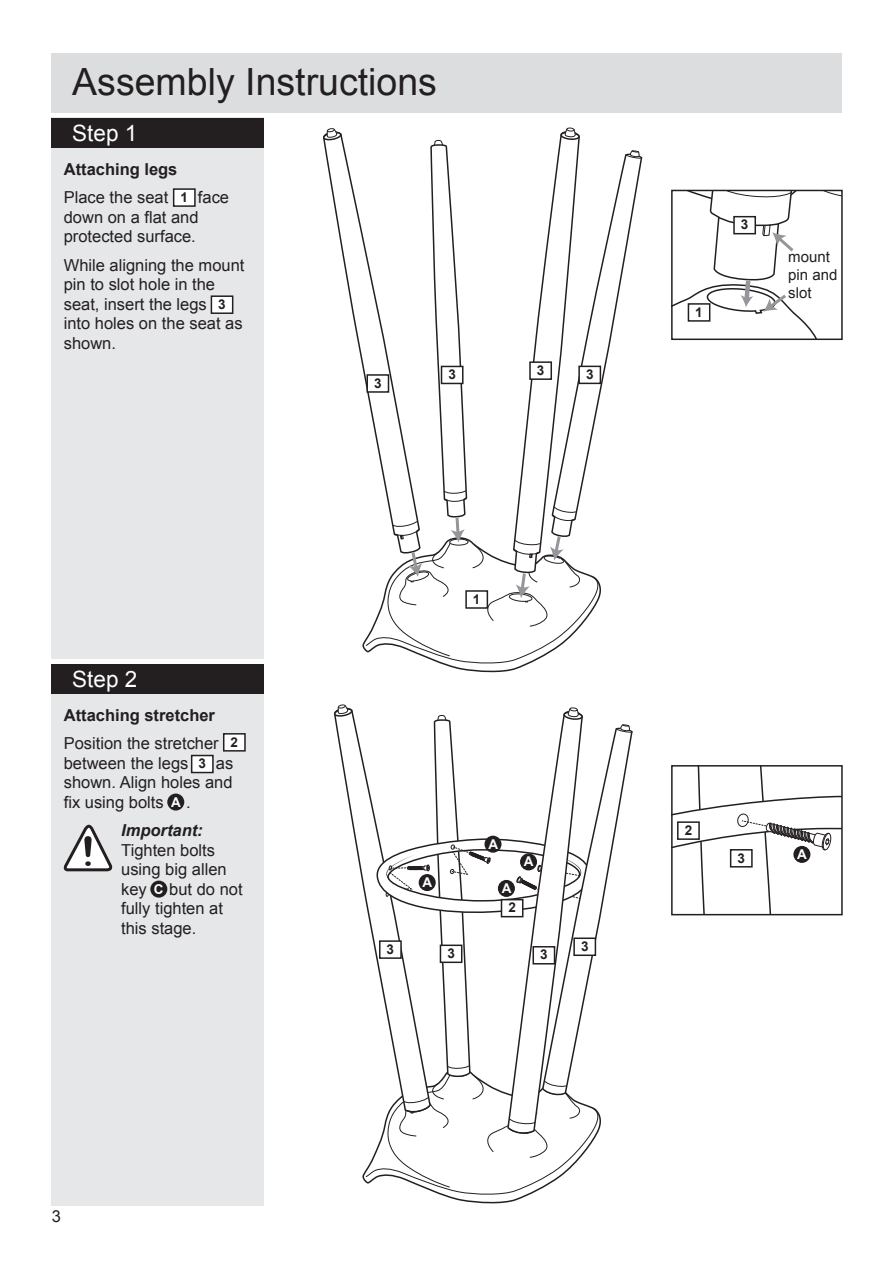
<style>
.page{position:relative;width:893px;height:1263px;background:#fff}
.page>*{position:absolute;margin:0;border:0;box-sizing:border-box;transform-origin:0 0}
.t1{font:37.5px "Arial";color:#231f20}
.t2{font:22.5px "Arial";color:#fff}
.t3{font:16.5px/19.5px "Arial";color:#231f20}
.t4{font:700 16.5px "Arial";color:#231f20}
.t5{font:italic 700 16.5px "Arial";color:#231f20}
.t6{font:15px/18px "Arial";color:#231f20}
.t7{font:700 13.5px "Arial";color:#231f20}
.t8{font:700 13.5px "Arial";color:#fff}
</style>
<div class="page">
<div style="left:51px;top:53px;width:791px;height:59px;background:#dcdddf"></div>
<svg style="left:323px;top:127px;width:320px;height:546px"></svg>
<svg style="left:334px;top:704px;width:299px;height:500px"></svg>
<svg style="left:674px;top:768px;width:166px;height:144px"></svg>
<div style="left:671px;top:765px;width:172px;height:150px;border:2px solid #231f20"></div>
<div style="left:51px;top:118px;width:213px;height:541px;background:#e6e7e9"></div>
<div style="left:51px;top:118px;width:213px;height:30px;background:#231f20"></div>
<div style="left:51px;top:694px;width:213px;height:511px;background:#e6e7e9"></div>
<div style="left:51px;top:664px;width:213px;height:30px;background:#231f20"></div>
<svg style="left:672px;top:190px;width:170px;height:149px"></svg>
<div style="left:465px;top:590px;width:23px;height:19px;background:#fff;border:2px solid #231f20"></div>
<div style="left:173px;top:188px;width:23px;height:19px;background:#fff;border:2px solid #231f20"></div>
<div style="left:223px;top:733px;width:23px;height:19px;background:#fff;border:2px solid #231f20"></div>
<div style="left:191px;top:755px;width:23px;height:18px;background:#fff;border:2px solid #231f20"></div>
<div style="left:211px;top:295px;width:22px;height:19px;background:#fff;border:2px solid #231f20"></div>
<div style="left:688px;top:303px;width:22px;height:19px;background:#fff;border:2px solid #231f20"></div>
<div style="left:441px;top:366px;width:22px;height:18px;background:#fff;border:2px solid #231f20"></div>
<div style="left:366px;top:374px;width:23px;height:19px;background:#fff;border:2px solid #231f20"></div>
<div style="left:529px;top:361px;width:23px;height:19px;background:#fff;border:2px solid #231f20"></div>
<div style="left:573px;top:937px;width:23px;height:19px;background:#fff;border:2px solid #231f20"></div>
<div style="left:730px;top:849px;width:23px;height:18px;background:#fff;border:2px solid #231f20"></div>
<div style="left:532px;top:946px;width:23px;height:18px;background:#fff;border:2px solid #231f20"></div>
<div style="left:440px;top:944px;width:22px;height:19px;background:#fff;border:2px solid #231f20"></div>
<div style="left:501px;top:899px;width:22px;height:18px;background:#fff;border:2px solid #231f20"></div>
<div style="left:677px;top:821px;width:23px;height:19px;background:#fff;border:2px solid #231f20"></div>
<div style="left:379px;top:940px;width:23px;height:19px;background:#fff;border:2px solid #231f20"></div>
<div style="left:578px;top:366px;width:23px;height:18px;background:#fff;border:2px solid #231f20"></div>
<div style="left:733px;top:216px;width:23px;height:18px;background:#fff;border:2px solid #231f20"></div>
<div style="left:484px;top:836px;width:17px;height:17px;background:#231f20;border-radius:50%"></div>
<div style="left:498px;top:880px;width:17px;height:17px;background:#231f20;border-radius:50%"></div>
<div style="left:793px;top:846px;width:17px;height:17px;background:#231f20;border-radius:50%"></div>
<div style="left:520px;top:853px;width:17px;height:17px;background:#231f20;border-radius:50%"></div>
<div style="left:419px;top:874px;width:17px;height:17px;background:#231f20;border-radius:50%"></div>
<div style="left:167px;top:793px;width:17px;height:17px;background:#231f20;border-radius:50%"></div>
<div style="left:150px;top:880px;width:17px;height:18px;background:#231f20;border-radius:50%"></div>
<svg style="left:63px;top:825px;width:50px;height:46px"></svg>
<h1 class="t1" style="left:72px;top:56px;width:366px">Assembly Instructions</h1>
<h2 class="t2" style="left:72px;top:117px;width:67px">Step 1</h2>
<p class="t4" style="left:64px;top:157px;width:115px">Attaching legs</p>
<p class="t3" style="left:64px;top:187px;width:106px">Place the seat</p>
<p class="t3" style="left:64px;top:187px;width:167px;text-indent:134px">face down on a flat and protected surface.</p>
<p class="t3" style="left:64px;top:255px;width:182px">While aligning the mount pin to slot hole in the seat, insert the legs<br>into holes on the seat as shown.</p>
<p class="t7" style="left:181px;top:188px;width:9px">1</p>
<p class="t7" style="left:218px;top:295px;width:9px">3</p>
<p class="t7" style="left:374px;top:373px;width:9px">3</p>
<p class="t7" style="left:448px;top:365px;width:9px">3</p>
<p class="t7" style="left:537px;top:361px;width:9px">3</p>
<p class="t7" style="left:586px;top:365px;width:9px">3</p>
<h2 class="t2" style="left:72px;top:664px;width:67px">Step 2</h2>
<p class="t4" style="left:64px;top:703px;width:153px">Attaching stretcher</p>
<p class="t3" style="left:64px;top:734px;width:156px">Position the stretcher between the legs</p>
<p class="t7" style="left:231px;top:732px;width:9px">2</p>
<p class="t7" style="left:199px;top:754px;width:9px">3</p>
<p class="t3" style="left:64px;top:753px;width:171px;text-align:justify;text-indent:152px">as shown. Align holes and fix using bolts</p>
<p class="t8" style="left:171px;top:792px;width:11px">A</p>
<p class="t3" style="left:186px;top:792px;width:6px">.</p>
<p class="t5" style="left:121px;top:820px;width:83px">Important:</p>
<p class="t3" style="left:121px;top:840px;width:107px">Tighten bolts using big allen key</p>
<p class="t3" style="left:121px;top:879px;width:123px;text-indent:48px">but do not fully tighten at this stage.</p>
<p class="t8" style="left:154px;top:879px;width:11px">C</p>
<p class="t7" style="left:473px;top:589px;width:9px">1</p>
<p class="t7" style="left:387px;top:939px;width:9px">3</p>
<p class="t8" style="left:423px;top:873px;width:11px">A</p>
<p class="t8" style="left:488px;top:834px;width:11px">A</p>
<p class="t8" style="left:502px;top:879px;width:11px">A</p>
<p class="t7" style="left:508px;top:898px;width:9px">2</p>
<p class="t8" style="left:524px;top:852px;width:11px">A</p>
<p class="t7" style="left:447px;top:944px;width:9px">3</p>
<p class="t7" style="left:540px;top:945px;width:9px">3</p>
<p class="t7" style="left:581px;top:937px;width:9px">3</p>
<p class="t7" style="left:695px;top:302px;width:9px">1</p>
<p class="t7" style="left:741px;top:215px;width:9px">3</p>
<p class="t6" style="left:788px;top:248px;width:51px">mount pin and slot</p>
<p class="t7" style="left:685px;top:820px;width:9px">2</p>
<p class="t7" style="left:737px;top:848px;width:9px">3</p>
<p class="t8" style="left:797px;top:845px;width:11px">A</p>
<p class="t3" style="left:52px;top:1206px;width:11px">3</p>
</div>
